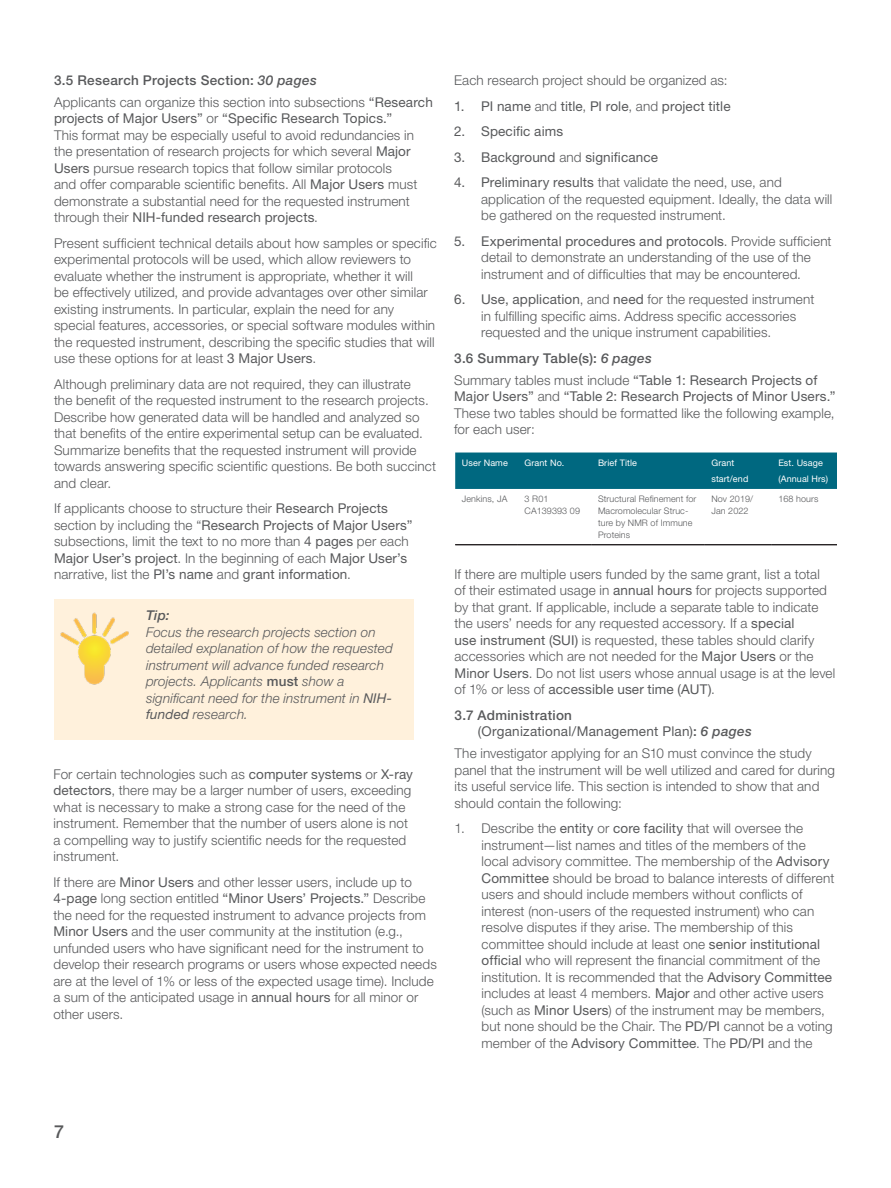
<style>
.page{position:relative;width:891px;height:1188px;background:#fff}
.page>*{position:absolute;margin:0;border:0;box-sizing:border-box;transform-origin:0 0}
.t1{font:500 18px "Helvetica Neue LT Pro";color:#58595b}
.t2{font:300 13.5px/16.5px "Helvetica Neue LT Pro";letter-spacing:.01em;color:#58595b}
.t3{font:13.5px/21.9px "Helvetica Neue LT Pro";letter-spacing:.01em;color:#58595b}
.t4{font:italic 300 13.5px/16.5px "Helvetica Neue LT Pro";letter-spacing:.01em;color:#58595b}
.t5{font:italic 500 13.5px "Helvetica Neue LT Pro";color:#58595b}
.t6{font:300 9px/12px "Helvetica Neue LT Pro";letter-spacing:.01em;color:#58595b}
.t7{font:9px/16.5px "Helvetica Neue LT Pro";letter-spacing:.01em;color:#fff}
.s1{font-weight:500}
.s2{font-weight:500;font-style:italic}
.s3{font-weight:400}
.s4{font-weight:500;font-style:normal}
.s5{font-weight:300}
</style>
<div class="page">
<div style="left:54px;top:599px;width:359px;height:141px;background:#fff1dc"></div>
<img style="left:60px;top:612px;width:69px;height:73px">
<div style="left:455px;top:453px;width:382px;height:36px;background:#006880"></div>
<hr style="left:455px;top:544px;width:63px;height:1px;background:#231f20">
<hr style="left:455px;top:545px;width:63px;height:1px;background:#231f20">
<hr style="left:518px;top:544px;width:73px;height:1px;background:#231f20">
<hr style="left:518px;top:545px;width:73px;height:1px;background:#231f20">
<hr style="left:591px;top:544px;width:114px;height:1px;background:#231f20">
<hr style="left:591px;top:545px;width:114px;height:1px;background:#231f20">
<hr style="left:705px;top:544px;width:67px;height:1px;background:#231f20">
<hr style="left:705px;top:545px;width:67px;height:1px;background:#231f20">
<hr style="left:772px;top:544px;width:65px;height:1px;background:#231f20">
<hr style="left:772px;top:545px;width:65px;height:1px;background:#231f20">
<p class="t2" style="left:54px;top:69px;width:380px;line-height:21.9px"><span class="s1">3.5 Research Projects Section:</span> <span class="s2">30 pages<br></span>Applicants can organize this section into subsections <span class="s3">“Research</span></p>
<p class="t2" style="left:54px;top:110px;width:365px"><span class="s3">projects of Major Users”</span> or <span class="s3">“Specific Research Topics.” </span>This format may be especially useful to avoid redundancies in the presentation of research projects for which several <span class="s3">Major Users</span> pursue research topics that follow similar protocols and offer comparable scientific benefits. All <span class="s3">Major Users</span> must demonstrate a substantial need for the requested instrument through their <span class="s3">NIH-funded research projects</span>.</p>
<p class="t2" style="left:54px;top:234px;width:384px">Present sufficient technical details about how samples or specific experimental protocols will be used, which allow reviewers to evaluate whether the instrument is appropriate, whether it will<br>be effectively utilized, and provide advantages over other similar existing instruments. In particular, explain the need for any special features, accessories, or special software modules within the requested instrument, describing the specific studies that will use these options for at least <span class="s3">3 Major Users</span>.</p>
<p class="t2" style="left:54px;top:375px;width:384px">Although preliminary data are not required, they can illustrate<br>the benefit of the requested instrument to the research projects.<br>Describe how generated data will be handled and analyzed so that benefits of the entire experimental setup can be evaluated.<br>Summarize benefits that the requested instrument will provide towards answering specific scientific questions. Be both succinct and clear.</p>
<p class="t2" style="left:54px;top:500px;width:360px">If applicants choose to structure their <span class="s3">Research Projects </span>section by including the “<span class="s3">Research Projects of Major Users” </span>subsections, limit the text to no more than <span class="s3">4 pages</span> per each <span class="s3">Major User’s project</span>. In the beginning of each <span class="s3">Major User’s </span>narrative, list the <span class="s3">PI’s name</span> and <span class="s3">grant information</span>.</p>
<p class="t5" style="left:146px;top:608px;width:25px">Tip:</p>
<p class="t4" style="left:146px;top:624px;width:248px">Focus the research projects section on detailed explanation of how the requested instrument will advance funded research projects. Applicants <span class="s4">must</span> show a significant need for the instrument in <span class="s3">NIH&shy;funded</span> research.</p>
<p class="t2" style="left:53px;top:765px;width:361px">For certain technologies such as <span class="s3">computer systems</span> or <span class="s3">X-ray detectors</span>, there may be a larger number of users, exceeding what is necessary to make a strong case for the need of the instrument. Remember that the number of users alone is not a compelling way to justify scientific needs for the requested instrument.</p>
<p class="t2" style="left:53px;top:873px;width:385px">If there are <span class="s3">Minor Users</span> and other lesser users, include up to <span class="s3">4-page</span> long section entitled <span class="s3">“Minor Users’ Projects.”</span> Describe the need for the requested instrument to advance projects from <span class="s3">Minor Users</span> and the user community at the institution (e.g., unfunded users who have significant need for the instrument to develop their research programs or users whose expected needs are at the level of 1% or less of the expected usage time). Include a sum of the anticipated usage in <span class="s3">annual hours</span> for all minor or other users.</p>
<p class="t2" style="left:454px;top:72px;width:275px">Each research project should be organized as:</p>
<p class="t3" style="left:454px;top:95px;width:278px">1. PI name <span class="s5">and</span> title<span class="s5">,</span> PI role<span class="s5">, and</span> project title</p>
<p class="t3" style="left:454px;top:120px;width:111px">2. Specific aims</p>
<p class="t3" style="left:454px;top:146px;width:206px">3. Background <span class="s5">and</span> significance</p>
<p class="t2" style="left:481px;top:174px;width:353px;text-indent:-27px"><span class="s3">4. Preliminary results</span> that validate the need, use, and application of the requested equipment. Ideally, the data will be gathered on the requested instrument.</p>
<p class="t2" style="left:454px;top:232px;width:379px;text-align:center"><span class="s3">5. Experimental procedures and protocols</span>. Provide sufficient detail to demonstrate an understanding of the use of the instrument and of difficulties that may be encountered.</p>
<p class="t2" style="left:481px;top:291px;width:335px;text-indent:-27px"><span class="s3">6. Use, application</span>, and <span class="s3">need</span> for the requested instrument in fulfilling specific aims. Address specific accessories requested and the unique instrument capabilities.</p>
<p class="t3" style="left:454px;top:347px;width:365px"><span class="s1">3.6 Summary Table(s):</span> <span class="s2">6 pages<br></span><span class="s5">Summary tables must include</span> “Table 1: Research Projects of</p>
<p class="t2" style="left:454px;top:388px;width:383px;text-align:justify"><span class="s3">Major Users”</span> and <span class="s3">“Table 2: Research Projects of Minor Users.” </span>These two tables should be formatted like the following example, for each user:</p>
<p class="t7" style="left:462px;top:454px;width:47px">User Name</p>
<p class="t7" style="left:525px;top:454px;width:41px">Grant No.</p>
<p class="t7" style="left:598px;top:454px;width:40px">Brief Title</p>
<p class="t7" style="left:711px;top:454px;width:38px">Grant start/end</p>
<p class="t7" style="left:778px;top:454px;width:51px">Est. Usage (Annual Hrs)</p>
<p class="t6" style="left:462px;top:493px;width:47px">Jenkins, JA</p>
<p class="t6" style="left:525px;top:493px;width:57px">3 R01<br>CA139393 09</p>
<p class="t6" style="left:598px;top:493px;width:100px">Structural Refinement for<br>Macromolecular Struc&shy;ture by NMR of Immune<br>Proteins</p>
<p class="t6" style="left:711px;top:493px;width:43px">Nov 2019/<br>Jan 2022</p>
<p class="t6" style="left:778px;top:493px;width:42px">168 hours</p>
<p class="t2" style="left:455px;top:565px;width:382px">If there are multiple users funded by the same grant, list a total<br>of their estimated usage in <span class="s3">annual hours</span> for projects supported by that grant. If applicable, include a separate table to indicate the users’ needs for any requested accessory. If a <span class="s3">special<br>use instrument (SUI)</span> is requested, these tables should clarify accessories which are not needed for the <span class="s3">Major Users</span> or the <span class="s3">Minor Users</span>. Do not list users whose annual usage is at the level of 1% or less of <span class="s3">accessible user time (AUT)</span>.</p>
<p class="t3" style="left:478px;top:706px;width:276px;line-height:16.5px;text-indent:-23px"><span class="s1">3.7 Administration </span>(Organizational/Management Plan)<span class="s1">:</span> <span class="s2">6 pages</span></p>
<p class="t2" style="left:455px;top:745px;width:382px">The investigator applying for an S10 must convince the study panel that the instrument will be well utilized and cared for during its useful service life. This section is intended to show that and should contain the following:</p>
<p class="t2" style="left:482px;top:820px;width:354px;text-indent:-27px">1. Describe the <span class="s3">entity</span> or <span class="s3">core facility</span> that will oversee the instrument—list names and titles of the members of the local advisory committee. The membership of the <span class="s3">Advisory Committee</span> should be broad to balance interests of different users and should include members without conflicts of interest (non-users of the requested instrument) who can resolve disputes if they arise. The membership of this committee should include at least one <span class="s3">senior institutional official</span> who will represent the financial commitment of the institution. It is recommended that the <span class="s3">Advisory Committee </span>includes at least 4 members. <span class="s3">Major</span> and other active users (such as <span class="s3">Minor Users</span>) of the instrument may be members, but none should be the Chair. The <span class="s3">PD/PI</span> cannot be a voting member of the <span class="s3">Advisory Committee</span>. The <span class="s3">PD/PI</span> and the</p>
<h1 class="t1" style="left:54px;top:1121px;width:12px">7</h1>
</div>
